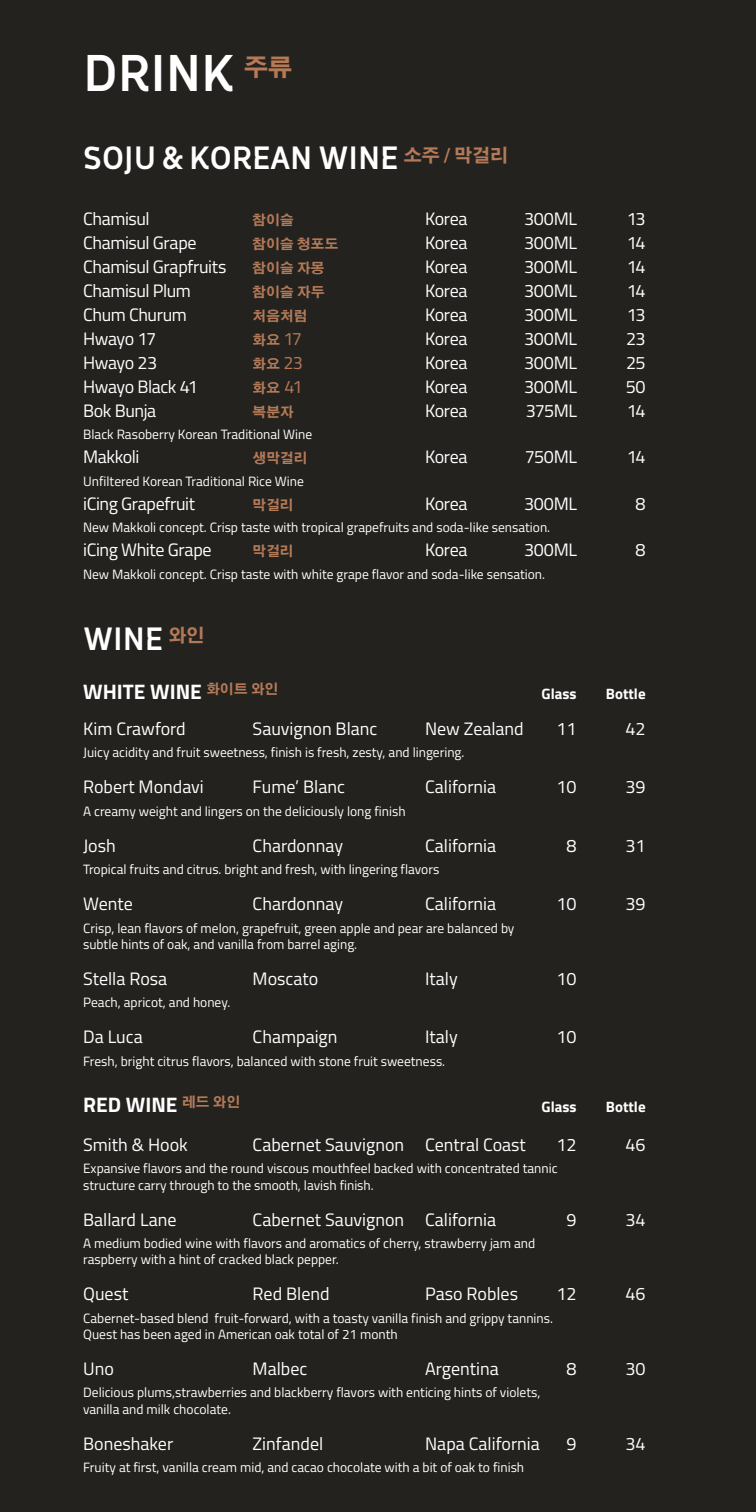
<style>
.page{position:relative;width:756px;height:1512px;background:#24221f}
.page>*{position:absolute;margin:0;border:0;box-sizing:border-box;transform-origin:0 0}
.t1{font:500 48px "Oceania Display";color:#fff}
.t2{font:500 30px "Oceania Display";color:#fff}
.t3{font:700 21px "Titillium Web";color:#fff}
.t4{font:18px "Titillium Web";color:#fff}
.t5{font:18px "Titillium Web";letter-spacing:-.025em;color:#fff}
.t6{font:18px "Titillium Web";letter-spacing:-.02em;color:#fff}
.t7{font:700 15px "Titillium Web";color:#fff}
.t8{font:13.5px/16.2px "Titillium Web";color:#fff}
.t9{font:700 13.5px "Adobe Gothic Std";letter-spacing:.02em;color:#b47a58}
.s1{font-family:"Titillium Web";font-weight:400;font-size:18px}
</style>
<div class="page">
<p class="t1" style="left:83px;top:46px;width:211px">DRINK <sup>주류</sup></p>
<p class="t2" style="left:83px;top:141px;width:427px">SOJU &amp; KOREAN WINE <sup>소주</sup> <sup>/</sup> <sup>막걸리</sup></p>
<p class="t5" style="left:83px;top:205px;width:68px">Chamisul</p>
<p class="t9" style="left:253px;top:212px;width:42px">참이슬</p>
<p class="t4" style="left:425px;top:205px;width:44px">Korea</p>
<p class="t4" style="left:524px;top:205px;width:54px">300ML</p>
<p class="t4" style="left:627px;top:205px;width:20px">13</p>
<p class="t5" style="left:83px;top:229px;width:115px">Chamisul Grape</p>
<p class="t9" style="left:253px;top:236px;width:87px">참이슬 청포도</p>
<p class="t4" style="left:425px;top:229px;width:44px">Korea</p>
<p class="t4" style="left:524px;top:229px;width:54px">300ML</p>
<p class="t4" style="left:627px;top:229px;width:20px">14</p>
<p class="t6" style="left:83px;top:253px;width:145px">Chamisul Grapfruits</p>
<p class="t9" style="left:253px;top:260px;width:73px">참이슬 자몽</p>
<p class="t4" style="left:425px;top:253px;width:44px">Korea</p>
<p class="t4" style="left:524px;top:253px;width:54px">300ML</p>
<p class="t4" style="left:627px;top:253px;width:20px">14</p>
<p class="t5" style="left:83px;top:277px;width:109px">Chamisul Plum</p>
<p class="t9" style="left:253px;top:284px;width:73px">참이슬 자두</p>
<p class="t4" style="left:425px;top:277px;width:44px">Korea</p>
<p class="t4" style="left:524px;top:277px;width:54px">300ML</p>
<p class="t4" style="left:627px;top:277px;width:20px">14</p>
<p class="t5" style="left:83px;top:301px;width:105px">Chum Churum</p>
<p class="t9" style="left:253px;top:308px;width:56px">처음처럼</p>
<p class="t4" style="left:425px;top:301px;width:44px">Korea</p>
<p class="t4" style="left:524px;top:301px;width:54px">300ML</p>
<p class="t4" style="left:627px;top:301px;width:20px">13</p>
<p class="t4" style="left:83px;top:325px;width:74px">Hwayo 17</p>
<p class="t9" style="left:253px;top:332px;width:51px">화요 <span class="s1">17</span></p>
<p class="t4" style="left:425px;top:325px;width:44px">Korea</p>
<p class="t4" style="left:524px;top:325px;width:54px">300ML</p>
<p class="t4" style="left:626px;top:325px;width:21px">23</p>
<p class="t4" style="left:83px;top:349px;width:76px">Hwayo 23</p>
<p class="t9" style="left:253px;top:356px;width:52px">화요 <span class="s1">23</span></p>
<p class="t4" style="left:425px;top:349px;width:44px">Korea</p>
<p class="t4" style="left:524px;top:349px;width:54px">300ML</p>
<p class="t4" style="left:626px;top:349px;width:21px">25</p>
<p class="t5" style="left:83px;top:373px;width:116px">Hwayo Black 41</p>
<p class="t9" style="left:253px;top:380px;width:51px">화요 <span class="s1">41</span></p>
<p class="t4" style="left:425px;top:373px;width:44px">Korea</p>
<p class="t4" style="left:524px;top:373px;width:54px">300ML</p>
<p class="t4" style="left:626px;top:373px;width:21px">50</p>
<p class="t5" style="left:83px;top:397px;width:75px">Bok Bunja</p>
<p class="t9" style="left:253px;top:404px;width:43px">복분자</p>
<p class="t4" style="left:425px;top:397px;width:44px">Korea</p>
<p class="t4" style="left:526px;top:397px;width:53px">375ML</p>
<p class="t4" style="left:627px;top:397px;width:20px">14</p>
<p class="t8" style="left:83px;top:426px;width:231px">Black Rasoberry Korean Traditional Wine</p>
<p class="t5" style="left:83px;top:444px;width:58px">Makkoli</p>
<p class="t9" style="left:253px;top:450px;width:56px">생막걸리</p>
<p class="t4" style="left:425px;top:444px;width:44px">Korea</p>
<p class="t4" style="left:525px;top:444px;width:54px">750ML</p>
<p class="t4" style="left:627px;top:444px;width:20px">14</p>
<p class="t8" style="left:83px;top:472px;width:222px">Unfiltered Korean Traditional Rice Wine</p>
<p class="t6" style="left:83px;top:490px;width:114px">iCing Grapefruit</p>
<p class="t9" style="left:253px;top:497px;width:42px">막걸리</p>
<p class="t4" style="left:425px;top:490px;width:44px">Korea</p>
<p class="t4" style="left:524px;top:490px;width:54px">300ML</p>
<p class="t4" style="left:636px;top:490px;width:12px">8</p>
<p class="t8" style="left:83px;top:519px;width:469px">New Makkoli concept. Crisp taste with tropical grapefruits and soda-like sensation.</p>
<p class="t6" style="left:83px;top:537px;width:130px">iCing White Grape</p>
<p class="t9" style="left:253px;top:543px;width:42px">막걸리</p>
<p class="t4" style="left:425px;top:537px;width:44px">Korea</p>
<p class="t4" style="left:524px;top:537px;width:54px">300ML</p>
<p class="t4" style="left:636px;top:537px;width:12px">8</p>
<p class="t8" style="left:83px;top:565px;width:463px">New Makkoli concept. Crisp taste with white grape flavor and soda-like sensation.</p>
<p class="t2" style="left:83px;top:622px;width:123px">WINE <sup>와인</sup></p>
<p class="t3" style="left:83px;top:675px;width:197px">WHITE WINE <sup>화이트</sup> <sup>와인</sup></p>
<p class="t7" style="left:542px;top:682px;width:37px">Glass</p>
<p class="t7" style="left:606px;top:682px;width:41px">Bottle</p>
<p class="t4" style="left:83px;top:715px;width:104px">Kim Crawford</p>
<p class="t4" style="left:253px;top:715px;width:126px">Sauvignon Blanc</p>
<p class="t4" style="left:425px;top:715px;width:100px">New Zealand</p>
<p class="t4" style="left:557px;top:715px;width:22px">11</p>
<p class="t4" style="left:626px;top:715px;width:22px">42</p>
<p class="t8" style="left:83px;top:744px;width:383px">Juicy acidity and fruit sweetness, finish is fresh, zesty, and lingering.</p>
<p class="t4" style="left:83px;top:774px;width:122px">Robert Mondavi</p>
<p class="t4" style="left:253px;top:774px;width:94px">Fume’ Blanc</p>
<p class="t4" style="left:425px;top:774px;width:73px">California</p>
<p class="t4" style="left:557px;top:774px;width:22px">10</p>
<p class="t4" style="left:626px;top:774px;width:22px">39</p>
<p class="t8" style="left:83px;top:802px;width:324px">A creamy weight and lingers on the deliciously long finish</p>
<p class="t4" style="left:83px;top:832px;width:34px">Josh</p>
<p class="t4" style="left:253px;top:832px;width:92px">Chardonnay</p>
<p class="t4" style="left:425px;top:832px;width:73px">California</p>
<p class="t4" style="left:567px;top:832px;width:12px">8</p>
<p class="t4" style="left:626px;top:832px;width:22px">31</p>
<p class="t8" style="left:83px;top:861px;width:358px">Tropical fruits and citrus. bright and fresh, with lingering flavors</p>
<p class="t4" style="left:83px;top:891px;width:51px">Wente</p>
<p class="t4" style="left:253px;top:891px;width:92px">Chardonnay</p>
<p class="t4" style="left:425px;top:891px;width:73px">California</p>
<p class="t4" style="left:557px;top:891px;width:22px">10</p>
<p class="t4" style="left:626px;top:891px;width:22px">39</p>
<p class="t8" style="left:83px;top:919px;width:433px">Crisp, lean flavors of melon, grapefruit, green apple and pear are balanced by subtle hints of oak, and vanilla from barrel aging.</p>
<p class="t4" style="left:83px;top:965px;width:86px">Stella Rosa</p>
<p class="t4" style="left:253px;top:965px;width:67px">Moscato</p>
<p class="t4" style="left:425px;top:965px;width:34px">Italy</p>
<p class="t4" style="left:557px;top:965px;width:22px">10</p>
<p class="t8" style="left:83px;top:994px;width:149px">Peach, apricot, and honey.</p>
<p class="t4" style="left:83px;top:1024px;width:61px">Da Luca</p>
<p class="t4" style="left:253px;top:1024px;width:86px">Champaign</p>
<p class="t4" style="left:425px;top:1024px;width:34px">Italy</p>
<p class="t4" style="left:557px;top:1024px;width:22px">10</p>
<p class="t8" style="left:83px;top:1052px;width:364px">Fresh, bright citrus flavors, balanced with stone fruit sweetness.</p>
<p class="t3" style="left:83px;top:1088px;width:159px">RED WINE <sup>레드</sup> <sup>와인</sup></p>
<p class="t7" style="left:542px;top:1095px;width:37px">Glass</p>
<p class="t7" style="left:606px;top:1095px;width:41px">Bottle</p>
<p class="t4" style="left:83px;top:1131px;width:106px">Smith &amp; Hook</p>
<p class="t4" style="left:253px;top:1131px;width:275px">Cabernet Sauvignon Central Coast</p>
<p class="t4" style="left:557px;top:1131px;width:22px">12</p>
<p class="t4" style="left:626px;top:1131px;width:22px">46</p>
<p class="t8" style="left:83px;top:1160px;width:476px">Expansive flavors and the round viscous mouthfeel backed with concentrated tannic structure carry through to the smooth, lavish finish.</p>
<p class="t4" style="left:83px;top:1206px;width:95px">Ballard Lane</p>
<p class="t4" style="left:253px;top:1206px;width:245px">Cabernet Sauvignon California</p>
<p class="t4" style="left:567px;top:1206px;width:12px">9</p>
<p class="t4" style="left:626px;top:1206px;width:22px">34</p>
<p class="t8" style="left:83px;top:1235px;width:454px">A medium bodied wine with flavors and aromatics of cherry, strawberry jam and raspberry with a hint of cracked black pepper.</p>
<p class="t4" style="left:83px;top:1281px;width:47px">Quest</p>
<p class="t4" style="left:253px;top:1281px;width:79px">Red Blend</p>
<p class="t4" style="left:425px;top:1281px;width:94px">Paso Robles</p>
<p class="t4" style="left:557px;top:1281px;width:22px">12</p>
<p class="t4" style="left:626px;top:1281px;width:22px">46</p>
<p class="t8" style="left:83px;top:1309px;width:471px">Cabernet-based blend fruit-forward, with a toasty vanilla finish and grippy tannins.<br>Quest has been aged in American oak total of 21 month</p>
<p class="t4" style="left:83px;top:1355px;width:32px">Uno</p>
<p class="t4" style="left:253px;top:1355px;width:56px">Malbec</p>
<p class="t4" style="left:425px;top:1355px;width:75px">Argentina</p>
<p class="t4" style="left:567px;top:1355px;width:12px">8</p>
<p class="t4" style="left:626px;top:1355px;width:22px">30</p>
<p class="t8" style="left:83px;top:1384px;width:459px">Delicious plums,strawberries and blackberry flavors with enticing hints of violets, vanilla and milk chocolate.</p>
<p class="t4" style="left:83px;top:1430px;width:92px">Boneshaker</p>
<p class="t4" style="left:253px;top:1430px;width:72px">Zinfandel</p>
<p class="t4" style="left:425px;top:1430px;width:116px">Napa California</p>
<p class="t4" style="left:567px;top:1430px;width:12px">9</p>
<p class="t4" style="left:626px;top:1430px;width:22px">34</p>
<p class="t8" style="left:83px;top:1459px;width:443px">Fruity at first, vanilla cream mid, and cacao chocolate with a bit of oak to finish</p>
</div>
